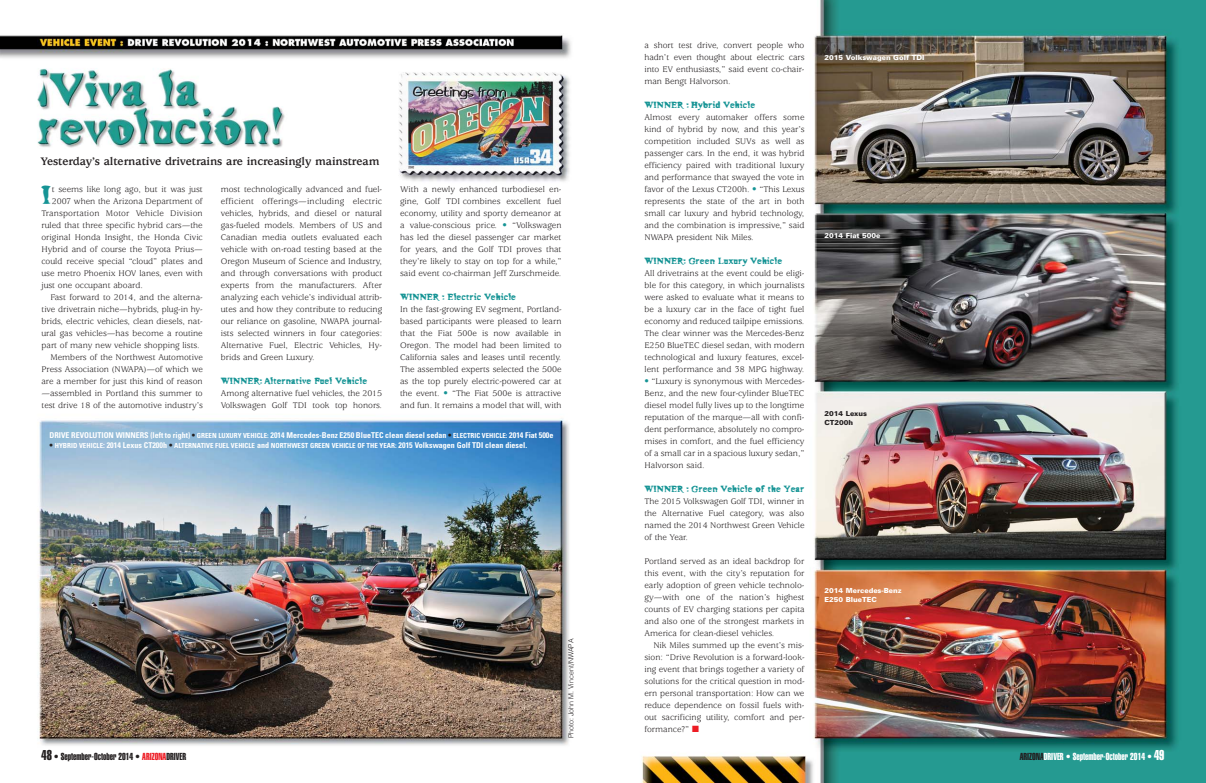
<style>
.page{position:relative;width:1206px;height:783px;background:#fff}
.page>*{position:absolute;margin:0;border:0;box-sizing:border-box;transform-origin:0 0}
.t1{font:29.1px "Moonshine Murky";color:#169495}
.t2{font:700 12px "Usherwood";letter-spacing:-.005em;color:#231f20}
.t3{font:10px "Moonshine Murky";color:#169495}
.t4{font:10px "Helvetica Extra Compressed";color:#231f20}
.t5{font:10px "Helvetica Extra Compressed";color:#fff}
.t6{font:9px/12px "Usherwood";color:#231f20;text-align:justify}
.t7{font:700 condensed 8px "Univers";color:#fff}
.t8{font:700 condensed 7px "Univers";color:#fff}
.t9{font:900 7px/9px "Univers";color:#fff}
.t10{font:300 7px "Helvetica";color:#231f20}
.t11{font:900 7px/9px "Univers";color:#231f20}
.s1{color:#169495}
.s2{color:#231f20}
.s3{font-size:7px}
.s4{font-size:8px;color:#231f20}
.s5{font-size:8px}
.s6{color:#ed1c24}
.s7{font-size:14px}
</style>
<div class="page">
<img style="left:641px;top:0;width:565px;height:783px">
<img style="left:0;top:35px;width:571px;height:711px">
<h2 class="t2" style="left:40px;top:157px;width:341px">Yesterday’s alternative drivetrains are increasingly mainstream</h2>
<h1 class="t1" style="left:42px;top:181px;width:11px">I</h1>
<p class="t6" style="left:52px;top:184px;width:153px">t seems like long ago, but it was just</p>
<p class="t6" style="left:221px;top:184px;width:163px">most technologically advanced and fuel&shy;efficient offerings—including electric vehicles, hybrids, and diesel or natural gas-fueled models. Members of US and Canadian media outlets evaluated each vehicle with on-road testing based at the Oregon Museum of Science and Industry, and through conversations with product experts from the manufacturers. After analyzing each vehicle’s individual attrib&shy;utes and how they contribute to reducing our reliance on gasoline, NWAPA journal&shy;ists selected winners in four categories:<br>Alternative Fuel, Electric Vehicles, Hy - brids and Green Luxury.</p>
<p class="t3" style="left:221px;top:376px;width:148px">WINNER: Alternative Fuel Vehicle</p>
<p class="t6" style="left:221px;top:388px;width:163px">Among alternative fuel vehicles, the 2015<br>Volkswagen Golf TDI took top honors.</p>
<p class="t6" style="left:400px;top:184px;width:163px">With a newly enhanced turbodiesel en - gine, Golf TDI combines excellent fuel econ omy, utility and sporty demeanor at a value-conscious price. <span class="s1">•</span> “Volkswagen has led the diesel passenger car market for years, and the Golf TDI proves that they’re likely to stay on top for a while,” said event co-chairman Jeff Zurschmeide.</p>
<p class="t3" style="left:400px;top:292px;width:118px">WINNER : Electric Vehicle</p>
<p class="t6" style="left:400px;top:304px;width:163px">In the fast-growing EV segment, Portland&shy;based participants were pleased to learn that the Fiat 500e is now available in Oregon. The model had been limited to California sales and leases until recently.<br>The assembled experts selected the 500e as the top purely electric-powered car at the event. <span class="s1">•</span> “The Fiat 500e is attractive and fun. It remains a model that will, with</p>
<p class="t7" style="left:50px;top:432px;width:505px">DRIVE REVOLUTION WINNERS (left to right) <span class="s2">•</span> <span class="s3">GREEN LUXURY VEHICLE:</span> 2014 Mercedes-Benz E250 BlueTEC clean diesel sedan <span class="s2">•</span> <span class="s3">ELECTRIC VEHICLE:</span> 2014 Fiat 500e</p>
<p class="t8" style="left:50px;top:442px;width:479px"><span class="s4">•</span> HYBRID VEHICLE<span class="s5">: 2014 Lexus CT200h</span> <span class="s4">•</span> ALTERNATIVE FUEL VEHICLE <span class="s5">and</span> NORTHWEST GREEN VEHICLE OF THE YEAR: <span class="s5">2015 Volkswagen Golf TDI clean diesel.</span></p>
<p class="t6" style="left:52px;top:196px;width:153px">2007 when the Arizona Department of</p>
<p class="t6" style="left:41px;top:208px;width:163px">Transportation Motor Vehicle Division</p>
<p class="t6" style="left:41px;top:220px;width:163px">ruled that three specific hybrid cars—the</p>
<p class="t6" style="left:41px;top:232px;width:163px">original Honda Insight, the Honda Civic</p>
<p class="t6" style="left:41px;top:244px;width:163px">Hybrid and of course the Toyota Prius—</p>
<p class="t6" style="left:41px;top:256px;width:163px">could receive special “cloud” plates and</p>
<p class="t6" style="left:41px;top:268px;width:163px">use metro Phoenix HOV lanes, even with</p>
<p class="t6" style="left:41px;top:280px;width:103px">just one occupant aboard.</p>
<p class="t6" style="left:50px;top:292px;width:154px">Fast forward to 2014, and the alterna-</p>
<p class="t6" style="left:41px;top:304px;width:163px">tive drivetrain niche—hybrids, plug-in hy -</p>
<p class="t6" style="left:41px;top:316px;width:163px">brids, electric vehicles, clean diesels, nat-</p>
<p class="t6" style="left:41px;top:328px;width:163px">ural gas vehicles—has become a routine</p>
<p class="t6" style="left:41px;top:340px;width:160px">part of many new vehicle shopping lists.</p>
<p class="t6" style="left:50px;top:352px;width:154px">Members of the Northwest Auto motive</p>
<p class="t6" style="left:41px;top:364px;width:163px">Press Association (NWAPA)—of which we</p>
<p class="t6" style="left:41px;top:376px;width:163px">are a member for just this kind of reason</p>
<p class="t6" style="left:41px;top:388px;width:163px">—assembled in Portland this summer to</p>
<p class="t6" style="left:41px;top:400px;width:163px">test drive 18 of the automotive industry’s</p>
<p class="t10" style="left:568px;top:738px;width:101px;rotate:-90deg">Photo: John M. Vincent/NWAPA</p>
<p class="t6" style="left:644px;top:40px;width:162px">a short test drive, convert people who hadn’t even thought about electric cars into EV enthusiasts,” said event co-chair&shy;man Bengt Halvorson.</p>
<p class="t3" style="left:644px;top:100px;width:112px">WINNER : Hybrid Vehicle</p>
<p class="t6" style="left:644px;top:112px;width:162px">Almost every automaker offers some kind of hybrid by now, and this year’s competition included SUVs as well as passenger cars. In the end, it was hybrid efficiency paired with traditional luxury and performance that swayed the vote in favor of the Lexus CT200h. <span class="s1">•</span> “This Lexus represents the state of the art in both small car luxury and hybrid technology, and the combination is impressive,” said NWAPA president Nik Miles.</p>
<p class="t3" style="left:644px;top:256px;width:139px">WINNER: Green Luxury Vehicle</p>
<p class="t6" style="left:644px;top:268px;width:162px">All drivetrains at the event could be eligi&shy;ble for this category, in which journalists were asked to evaluate what it means to be a luxury car in the face of tight fuel economy and reduced tailpipe emissions.<br>The clear winner was the Mercedes-Benz E250 BlueTEC diesel sedan, with modern technological and luxury features, excel&shy;lent performance and 38 MPG highway.</p>
<p class="t6" style="left:644px;top:376px;width:162px"><span class="s1">•</span> “Luxury is synonymous with Mercedes-Benz, and the new four-cylinder BlueTEC diesel model fully lives up to the longtime reputation of the marque—all with confi&shy;dent performance, absolutely no compro&shy;mises in comfort, and the fuel efficiency of a small car in a spacious luxury sedan,” Halvorson said.</p>
<p class="t3" style="left:644px;top:484px;width:161px">WINNER : Green Vehicle of the Year</p>
<p class="t6" style="left:644px;top:496px;width:162px">The 2015 Volkswagen Golf TDI, winner in the Alternative Fuel category, was also named the 2014 Northwest Green Vehicle of the Year.</p>
<p class="t6" style="left:644px;top:556px;width:162px">Portland served as an ideal backdrop for this event, with the city’s reputation for early adoption of green vehicle technolo&shy;gy —with one of the nation’s highest counts of EV charging stations per capita and also one of the strongest markets in America for clean-diesel vehicles.</p>
<p class="t6" style="left:644px;top:640px;width:162px;text-indent:9px">Nik Miles summed up the event’s mis&shy;sion: “Drive Revolution is a forward-look&shy;ing event that brings together a variety of solutions for the critical question in mod&shy;ern personal transportation: How can we reduce dependence on fossil fuels with&shy;out sacrificing utility, comfort and per&shy;formance?” <span class="s6">■</span></p>
<p class="t9" style="left:824px;top:54px;width:102px">2015 Volkswagen Golf TDI</p>
<p class="t9" style="left:824px;top:231px;width:58px">2014 Fiat 500e</p>
<p class="t11" style="left:824px;top:409px;width:44px">2014 Lexus<br>CT200h</p>
<p class="t9" style="left:824px;top:587px;width:79px">2014 Mercedes-Benz<br>E250 BlueTEC</p>
<p class="t4" style="left:42px;top:753px;width:146px"><span class="s7">48</span> • September-October 2014 • <span class="s6">ARIZONA</span>DRIVER</p>
<p class="t5" style="left:1020px;top:753px;width:146px"><span class="s2">ARIZONA</span>DRIVER • September-October 2014 • <span class="s7">49</span></p>
</div>
